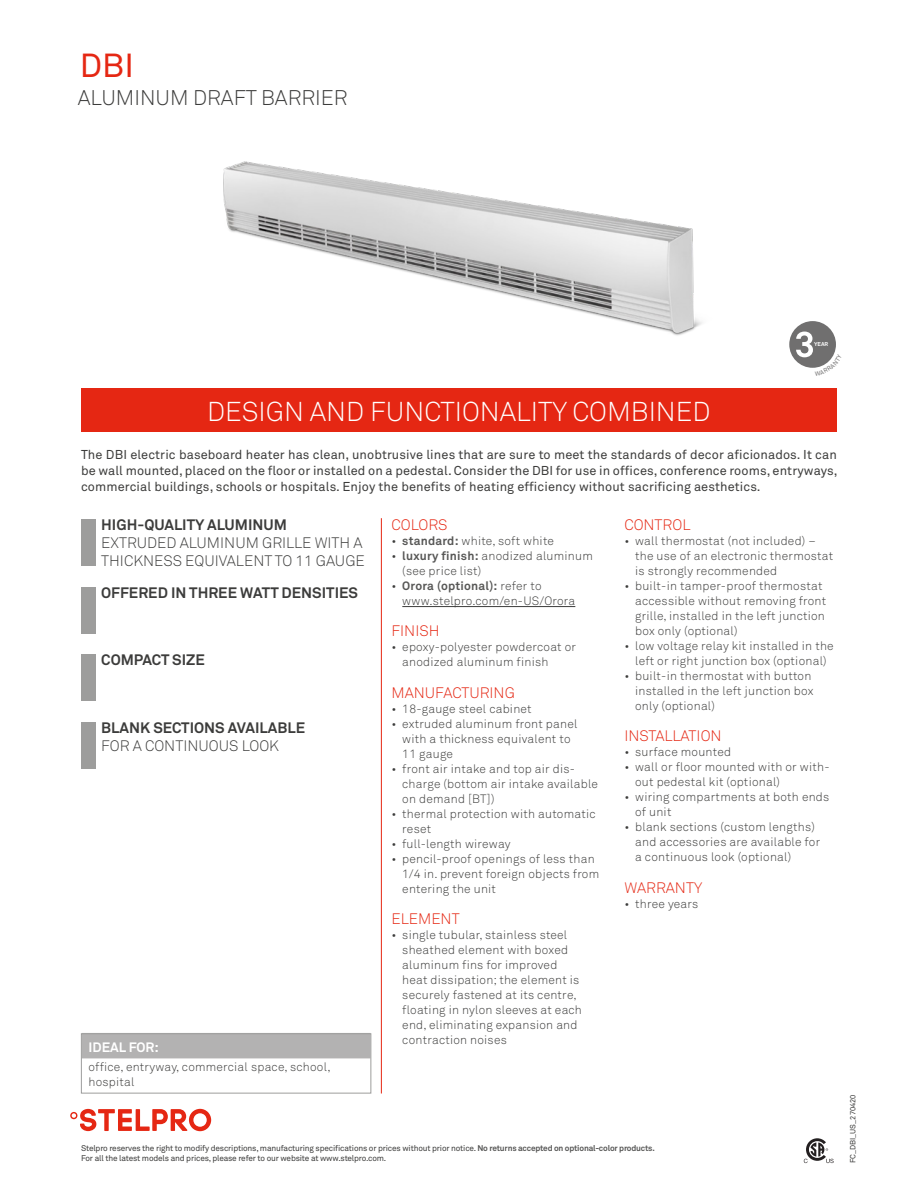
<style>
.page{position:relative;width:918px;height:1188px;background:#fff}
.page>*{position:absolute;margin:0;border:0;box-sizing:border-box;transform-origin:0 0}
.t1{font:33px "Akkurat";color:#e52713}
.t2{font:300 27px "Akkurat";color:#fff}
.t3{font:300 21px "Akkurat";color:#3c3c3b}
.t4{font:700 15px "Akkurat";color:#3c3c3b}
.t5{font:300 15px/18px "Akkurat";color:#3c3c3b}
.t6{font:300 15px "Akkurat";color:#e52713}
.t7{font:700 13.5px "Akkurat";color:#fff}
.t8{font:12.75px/16.5px "Akkurat";letter-spacing:.01em;color:#3c3c3b;text-align:justify}
.t9{font:300 12px/15px "Akkurat";letter-spacing:.02em;color:#3c3c3b}
.t10{font:8.25px/9.9px "Akkurat";letter-spacing:-.02em;color:#3c3c3b}
.t11{font:7.5px "Akkurat";color:#3c3c3b}
.t12{font:700 5.55px "Akkurat";color:#fff}
.s1{font-weight:700;color:#575756}
</style>
<div class="page">
<img style="left:223px;top:161px;width:479px;height:175px">
<hr style="left:381px;top:518px;width:1px;height:576px;background:#e52713">
<div style="left:789px;top:321px;width:47px;height:47px;background:#706f6f;border-radius:50%"></div>
<div style="left:82px;top:1033px;width:288px;height:25px;background:#b3b2b2"></div>
<div style="left:81px;top:1033px;width:290px;height:61px;border:1px solid #9d9d9c"></div>
<hr style="left:402px;top:606px;width:173px;height:1px;background:#3c3c3b">
<div style="left:81px;top:520px;width:14px;height:46px;background:#9d9d9c"></div>
<div style="left:81px;top:587px;width:14px;height:47px;background:#9d9d9c"></div>
<div style="left:81px;top:655px;width:14px;height:46px;background:#9d9d9c"></div>
<div style="left:81px;top:722px;width:14px;height:47px;background:#9d9d9c"></div>
<div style="left:81px;top:389px;width:756px;height:43px;background:#e52713"></div>
<svg style="left:804px;top:1138px;width:30px;height:25px"></svg>
<svg style="left:70px;top:1109px;width:141px;height:22px"></svg>
<svg style="left:796px;top:332px;width:40px;height:36px"></svg>
<h1 class="t1" style="left:80px;top:45px;width:55px">DBI</h1>
<h3 class="t3" style="left:78px;top:85px;width:271px">ALUMINUM DRAFT BARRIER</h3>
<p class="t12" style="left:814px;top:341px;width:16px">YEAR</p>
<h2 class="t2" style="left:207px;top:395px;width:505px">DESIGN AND FUNCTIONALITY COMBINED</h2>
<p class="t8" style="left:81px;top:446px;width:758px">The DBI electric baseboard heater has clean, unobtrusive lines that are sure to meet the standards of decor aficionados. It can be wall mounted, placed on the floor or installed on a pedestal. Consider the DBI for use in offices, conference rooms, entryways, commercial buildings, schools or hospitals. Enjoy the benefits of heating efficiency without sacrificing aesthetics.</p>
<p class="t4" style="left:101px;top:516px;width:187px">HIGH-QUALITY ALUMINUM</p>
<p class="t5" style="left:101px;top:534px;width:265px">EXTRUDED ALUMINUM GRILLE WITH A<br>THICKNESS EQUIVALENT TO 11 GAUGE</p>
<p class="t4" style="left:101px;top:583px;width:258px">OFFERED IN THREE WATT DENSITIES</p>
<p class="t4" style="left:101px;top:651px;width:105px">COMPACT SIZE</p>
<p class="t4" style="left:101px;top:718px;width:205px">BLANK SECTIONS AVAILABLE</p>
<p class="t5" style="left:101px;top:736px;width:179px">FOR A CONTINUOUS LOOK</p>
<p class="t7" style="left:88px;top:1038px;width:72px">IDEAL FOR:</p>
<p class="t9" style="left:88px;top:1059px;width:244px">office, entryway, commercial space, school, hospital</p>
<p class="t6" style="left:392px;top:516px;width:58px">COLORS</p>
<p class="t9" style="left:392px;top:533px;width:164px">• <span class="s1">standard:</span> white, soft white</p>
<p class="t9" style="left:402px;top:548px;width:192px;text-indent:-11px">• <span class="s1">luxury finish:</span> anodized aluminum (see price list)</p>
<p class="t9" style="left:402px;top:578px;width:175px;text-indent:-11px">• <span class="s1">Orora (optional):</span> refer to www.stelpro.com/en-US/Orora</p>
<p class="t6" style="left:392px;top:622px;width:49px">FINISH</p>
<p class="t9" style="left:402px;top:639px;width:175px;text-indent:-11px">• epoxy-polyester powdercoat or anodized aluminum finish</p>
<p class="t6" style="left:392px;top:683px;width:125px">MANUFACTURING</p>
<p class="t9" style="left:392px;top:701px;width:142px">• 18-gauge steel cabinet</p>
<p class="t9" style="left:402px;top:716px;width:177px;text-indent:-11px">• extruded aluminum front panel with a thickness equivalent to<br>11 gauge</p>
<p class="t9" style="left:402px;top:761px;width:197px;text-indent:-11px">• front air intake and top air dis&shy;charge (bottom air intake available on demand [BT])</p>
<p class="t9" style="left:402px;top:806px;width:195px;text-indent:-11px">• thermal protection with automatic reset</p>
<p class="t9" style="left:392px;top:836px;width:121px">• full-length wireway</p>
<p class="t9" style="left:402px;top:851px;width:198px;text-indent:-11px">• pencil-proof openings of less than<br>1/4 in. prevent foreign objects from entering the unit</p>
<p class="t6" style="left:392px;top:909px;width:70px">ELEMENT</p>
<p class="t9" style="left:402px;top:927px;width:181px;text-indent:-11px">• single tubular, stainless steel sheathed element with boxed aluminum fins for improved heat dissipation; the element is securely fastened at its centre, floating in nylon sleeves at each end, eliminating expansion and contraction noises</p>
<p class="t6" style="left:624px;top:516px;width:68px">CONTROL</p>
<p class="t9" style="left:635px;top:533px;width:200px;text-indent:-11px">• wall thermostat (not included) – the use of an electronic thermostat is strongly recommended</p>
<p class="t9" style="left:635px;top:578px;width:193px;text-indent:-11px">• built-in tamper-proof thermostat accessible without removing front grille, installed in the left junction box only (optional)</p>
<p class="t9" style="left:624px;top:638px;width:211px;text-align:center">• low voltage relay kit installed in the left or right junction box (optional)</p>
<p class="t9" style="left:635px;top:668px;width:180px;text-indent:-11px">• built-in thermostat with button installed in the left junction box only (optional)</p>
<p class="t6" style="left:624px;top:727px;width:99px">INSTALLATION</p>
<p class="t9" style="left:624px;top:744px;width:108px">• surface mounted</p>
<p class="t9" style="left:635px;top:759px;width:196px;text-indent:-11px">• wall or floor mounted with or with&shy;out pedestal kit (optional)</p>
<p class="t9" style="left:635px;top:789px;width:196px;text-indent:-11px">• wiring compartments at both ends of unit</p>
<p class="t9" style="left:635px;top:819px;width:187px;text-indent:-11px">• blank sections (custom lengths) and accessories are available for a continuous look (optional)</p>
<p class="t6" style="left:624px;top:878px;width:79px">WARRANTY</p>
<p class="t9" style="left:624px;top:896px;width:75px">• three years</p>
<p class="t10" style="left:81px;top:1143px;width:575px">Stelpro reserves the right to modify descriptions, manufacturing specifications or prices without prior notice. <span class="s1">No returns accepted on optional-color products.<br></span>For all the latest models and prices, please refer to our website at www.stelpro.com.</p>
<p class="t11" style="left:848px;top:1163px;width:70px;rotate:-90deg">FC_DBI_US_270420</p>
</div>
